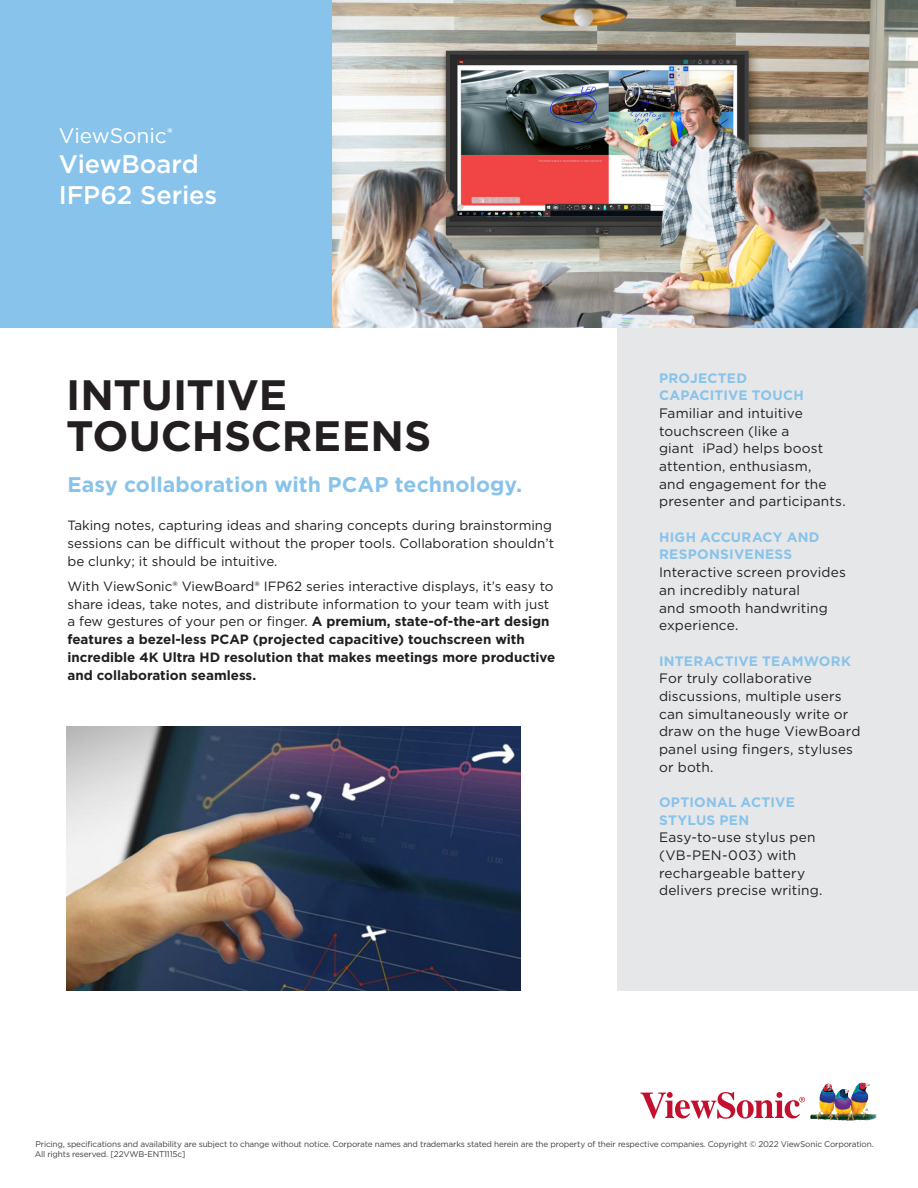
<style>
.page{position:relative;width:918px;height:1188px;background:#fff}
.page>*{position:absolute;margin:0;border:0;box-sizing:border-box;transform-origin:0 0}
.t1{font:700 42.45px/41px "Gotham";letter-spacing:-.005em;color:#231f20}
.t2{font:500 25.5px/30.6px "Gotham";letter-spacing:-.005em;color:#fff}
.Subhead_-_21{font:700 21.3px "Gotham";color:#88c3eb}
.t3{font:21px "Gotham";letter-spacing:-.005em;color:#fff}
.SPECS_-_21{font:13.65px/17.7px "Gotham";letter-spacing:.015em;color:#231f20}
.SPECS_-_21-2{font:700 13.65px/17.7px "Gotham";letter-spacing:.015em;color:#88c3eb}
.t4{font:700 13.35px/17.9px "Gotham";color:#231f20}
.t5{font:13.35px/17.9px "Gotham";color:#231f20}
.LEGAL_-_21{font:8.25px/9.9px "Gotham";letter-spacing:-.02em;color:#413f41}
.s1{font-weight:400}
</style>
<div class="page">
<div style="left:0;top:0;width:333px;height:328px;background:#88c3eb"></div>
<div style="left:617px;top:328px;width:301px;height:663px;background:#e6e7e9"></div>
<img style="left:333px;top:0;width:585px;height:328px">
<img style="left:67px;top:726px;width:454px;height:265px">
<svg style="left:640px;top:1092px;width:165px;height:27px"></svg>
<img style="left:810px;top:1082px;width:52px;height:39px">
<p class="t3" style="left:59px;top:122px;width:115px">ViewSonic<sup>®</sup></p>
<p class="t2" style="left:59px;top:149px;width:160px">ViewBoard<br>IFP62 Series</p>
<h1 class="t1" style="left:66px;top:375px;width:367px">INTUITIVE<br>TOUCHSCREENS</h1>
<p class="SPECS_-_21-2" style="left:659px;top:369px;width:146px">PROJECTED<br>CAPACITIVE TOUCH</p>
<p class="SPECS_-_21" style="left:659px;top:404px;width:188px">Familiar and intuitive touchscreen (like a<br>giant iPad) helps boost attention, enthusiasm,<br>and engagement for the presenter and participants.</p>
<p class="SPECS_-_21-2" style="left:659px;top:528px;width:162px">HIGH ACCURACY AND<br>RESPONSIVENESS</p>
<p class="SPECS_-_21" style="left:659px;top:563px;width:188px">Interactive screen provides an incredibly natural<br>and smooth handwriting experience.</p>
<p class="SPECS_-_21-2" style="left:659px;top:652px;width:193px">INTERACTIVE TEAMWORK</p>
<p class="SPECS_-_21" style="left:659px;top:669px;width:203px">For truly collaborative discussions, multiple users can simultaneously write or draw on the huge ViewBoard panel using fingers, styluses or both.</p>
<p class="SPECS_-_21-2" style="left:659px;top:793px;width:137px">OPTIONAL ACTIVE<br>STYLUS PEN</p>
<p class="SPECS_-_21" style="left:659px;top:828px;width:158px">Easy-to-use stylus pen (VB-PEN-003) with</p>
<p class="SPECS_-_21" style="left:659px;top:864px;width:165px">rechargeable battery delivers precise writing.</p>
<p class="Subhead_-_21" style="left:67px;top:471px;width:456px">Easy collaboration with PCAP technology.</p>
<p class="t5" style="left:67px;top:516px;width:488px">Taking notes, capturing ideas and sharing concepts during brainstorming sessions can be difficult without the proper tools. Collaboration shouldn’t be clunky; it should be intuitive.</p>
<p class="t4" style="left:67px;top:577px;width:490px"><span class="s1">With ViewSonic® ViewBoard® IFP62 series interactive displays, it’s easy to share ideas, take notes, and distribute information to your team with just a few gestures of your pen or finger.</span> A premium, state-of-the-art design features a bezel-less PCAP (projected capacitive) touchscreen with incredible 4K Ultra HD resolution that makes meetings more productive and collaboration seamless.</p>
<p class="LEGAL_-_21" style="left:35px;top:1139px;width:840px">Pricing, specifications and availability are subject to change without notice. Corporate names and trademarks stated herein are the property of their respective companies. Copyright © 2022 ViewSonic Corporation.<br>All rights reserved. [22VWB-ENT1115c]</p>
</div>
